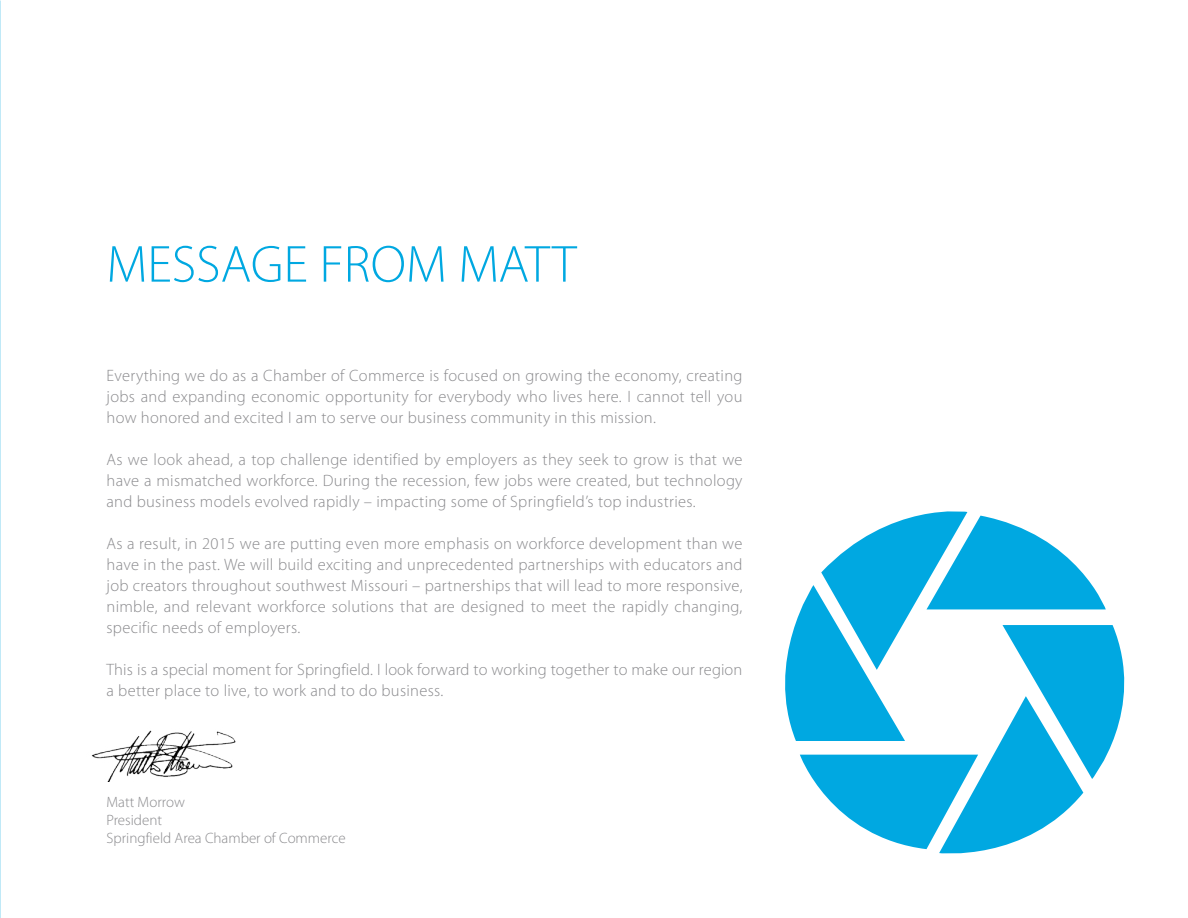
<style>
.page{position:relative;width:1188px;height:918px;background:#fff}
.page>*{position:absolute;margin:0;border:0;box-sizing:border-box;transform-origin:0 0}
.t1{font:300 52.5px "Myriad Pro";color:#00a8e1}
.t2{font:300 16.5px/21px "Myriad Pro";letter-spacing:.02em;color:#8a8a8d;text-align:justify}
.t3{font:300 15px/18px "Myriad Pro";color:#8a8a8d}
</style>
<div class="page">
<svg style="left:785px;top:511px;width:339px;height:343px"></svg>
<img style="left:91px;top:730px;width:145px;height:52px">
<h1 class="t1" style="left:106px;top:235px;width:472px">MESSAGE FROM MATT</h1>
<p class="t2" style="left:106px;top:365px;width:638px">Everything we do as a Chamber of Commerce is focused on growing the economy, creating jobs and expanding economic opportunity for everybody who lives here. I cannot tell you how honored and excited I am to serve our business community in this mission.</p>
<p class="t2" style="left:106px;top:449px;width:638px">As we look ahead, a top challenge identified by employers as they seek to grow is that we have a mismatched workforce. During the recession, few jobs were created, but technology and business models evolved rapidly – impacting some of Springfield’s top industries.</p>
<p class="t2" style="left:106px;top:533px;width:638px">As a result, in 2015 we are putting even more emphasis on workforce development than we have in the past. We will build exciting and unprecedented partnerships with educators and job creators throughout southwest Missouri – partnerships that will lead to more responsive, nimble, and relevant workforce solutions that are designed to meet the rapidly changing, specific needs of employers.</p>
<p class="t2" style="left:106px;top:659px;width:637px">This is a special moment for Springfield. I look forward to working together to make our region a better place to live, to work and to do business.</p>
<p class="t3" style="left:106px;top:793px;width:241px">Matt Morrow<br>President<br>Springfield Area Chamber of Commerce</p>
</div>
